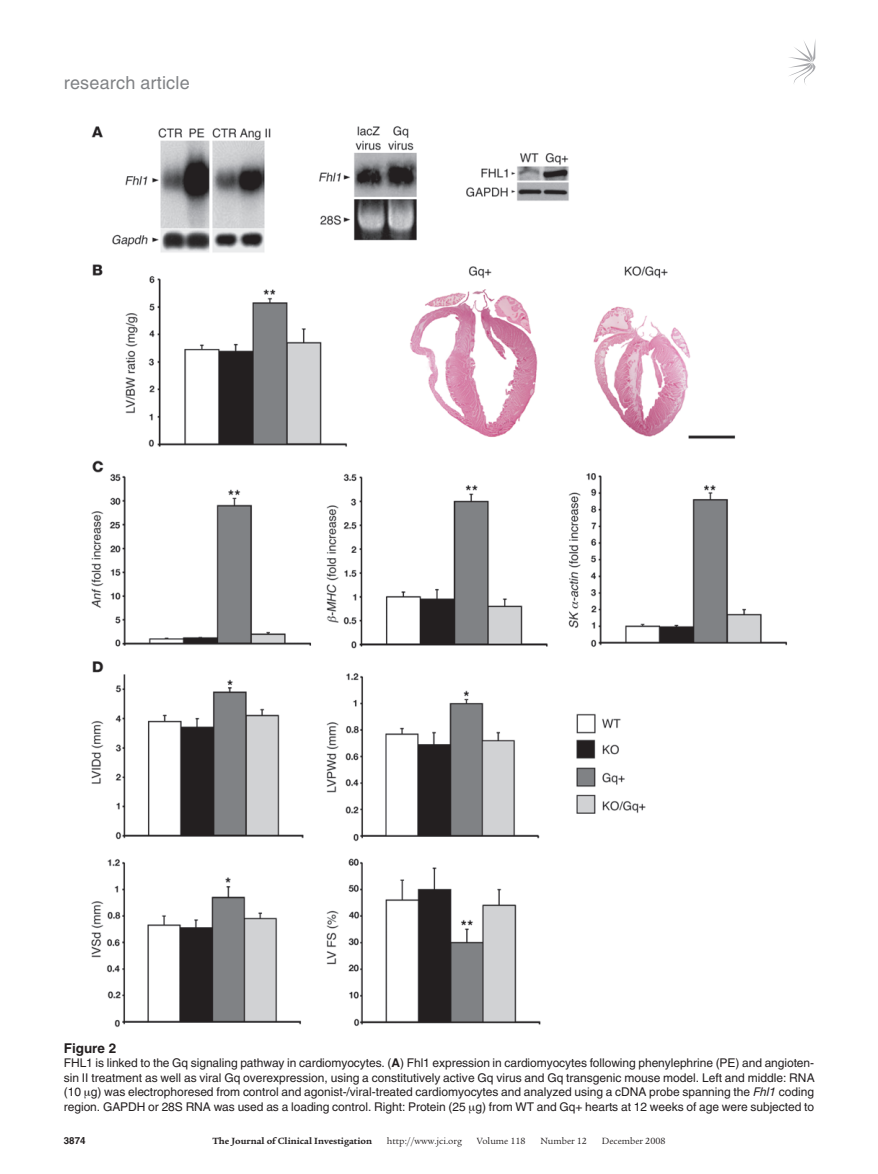
<style>
.page{position:relative;width:878px;height:1174px;background:#fff}
.page>*{position:absolute;margin:0;border:0;box-sizing:border-box;transform-origin:0 0}
.t1{font:18px "Helvetica LT Std";letter-spacing:.01em;color:#808285}
.t2{font:700 13.5px "Helvetica LT Std";color:#231f20}
.t3{font:12px/14.7px "Helvetica LT Std";letter-spacing:-.005em;color:#231f20;text-align:justify}
.t4{font:9.75px "Legacy Serif Std";color:#231f20}
.t5{font:700 9.75px "Legacy Serif Std";color:#231f20}
.t6{font:700 9.75px "Helvetica LT Std";color:#231f20}
.s1{font-weight:700}
.s2{font-style:italic}
</style>
<div class="page">
<svg style="left:789px;top:41px;width:26px;height:44px"></svg>
<img style="left:91px;top:126px;width:697px;height:902px">
<h1 class="t1" style="left:64px;top:72px;width:127px">research article</h1>
<p class="t2" style="left:64px;top:1039px;width:54px">Figure 2</p>
<p class="t3" style="left:64px;top:1055px;width:752px">FHL1 is linked to the Gq signaling pathway in cardiomyocytes. (<span class="s1">A</span>) Fhl1 expression in cardiomyocytes following phenylephrine (PE) and angioten&shy;sin II treatment as well as viral Gq overexpression, using a constitutively active Gq virus and Gq transgenic mouse model. Left and middle: RNA (10 g) was electrophoresed from control and agonist-/viral-treated cardiomyocytes and analyzed using a cDNA probe spanning the <span class="s2">Fhl1</span> coding region. GAPDH or 28S RNA was used as a loading control. Right: Protein (25 g) from WT and Gq+ hearts at 12 weeks of age were subjected to</p>
<p class="t6" style="left:64px;top:1134px;width:23px">3874</p>
<p class="t5" style="left:212px;top:1135px;width:161px">The Journal of Clinical Investigation</p>
<p class="t4" style="left:387px;top:1135px;width:77px">http://www.jci.org</p>
<p class="t4" style="left:476px;top:1135px;width:50px">Volume 118</p>
<p class="t4" style="left:540px;top:1135px;width:48px">Number 12</p>
<p class="t4" style="left:601px;top:1135px;width:65px">December 2008</p>
</div>
